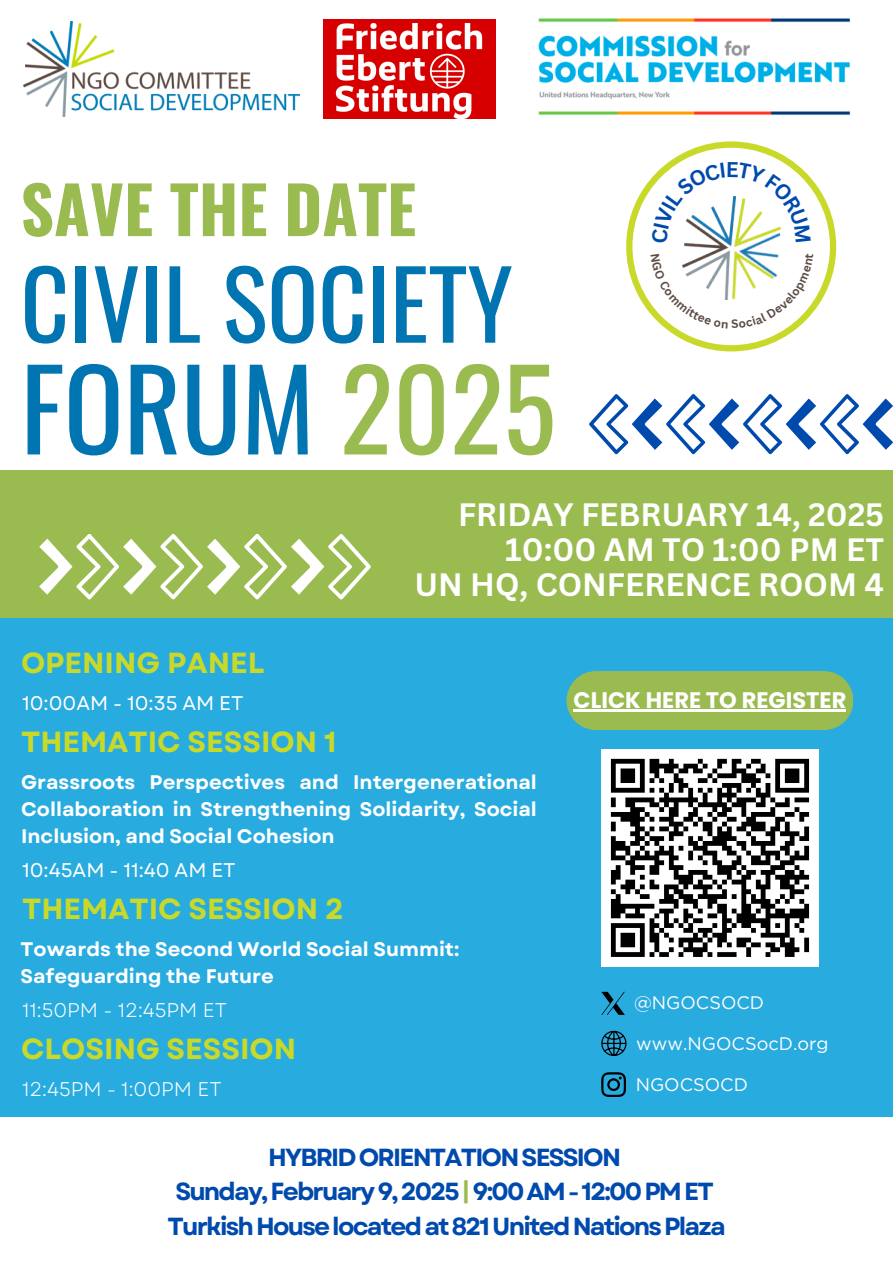
<style>
.page{position:relative;width:893px;height:1263px;background:#fff}
.page>*{position:absolute;margin:0;border:0;box-sizing:border-box;transform-origin:0 0}
.t1{font:110.77px "Oswald";color:#0075b2}
.t2{font:94.35px "Oswald";color:#0075b2}
.t3{font:700 65.03px "Oswald";color:#9abb50}
.t4{font:700 31.5px/34.9px "Canva Sans";color:#fff;text-align:right}
.t5{font:700 29.1px "Garet";color:#c8d929}
.t6{font:700 24.75px/34.3px "Garet";letter-spacing:-.075em;color:#004aad;text-align:center}
.t7{font:700 22.5px "Poppins";color:#fff}
.t8{font:19.8px "Garet";color:#fff}
.t9{font:19.8px "Garet";color:#fff}
.t10{font:700 19.65px/27.4px "Garet";color:#fff;text-align:justify}
.t11{font:18.15px "Gotham";color:#fff}
.s1{color:#9abb50}
.s2{color:rgb(255 255 255/.4)}
</style>
<div class="page">
<img style="left:538px;top:18px;width:313px;height:97px">
<img style="left:323px;top:20px;width:172px;height:99px">
<img style="left:24px;top:22px;width:276px;height:95px">
<svg style="left:589px;top:394px;width:304px;height:60px"></svg>
<div style="left:0;top:471px;width:893px;height:157px;background:#9abb50"></div>
<div style="left:0;top:618px;width:893px;height:498px;background:#28abdf"></div>
<svg style="left:39px;top:534px;width:332px;height:65px"></svg>
<div style="left:566px;top:671px;width:287px;height:59px;background:#9abb50"></div>
<hr style="left:573px;top:709px;width:273px;height:2px;background:#fff">
<div style="left:601px;top:749px;width:217px;height:217px;background:#fff"></div>
<svg style="left:610px;top:758px;width:200px;height:199px"></svg>
<svg style="left:601px;top:1031px;width:25px;height:25px"></svg>
<svg style="left:601px;top:1072px;width:25px;height:25px"></svg>
<svg style="left:601px;top:992px;width:24px;height:23px"></svg>
<svg style="left:626px;top:141px;width:210px;height:210px"></svg>
<h3 class="t3" style="left:21px;top:159px;width:397px">SAVE THE DATE</h3>
<h2 class="t2" style="left:21px;top:230px;width:494px">CIVIL SOCIETY</h2>
<h1 class="t1" style="left:21px;top:322px;width:537px">FORUM <span class="s1">2025</span></h1>
<h3 class="t5" style="left:21px;top:642px;width:245px">OPENING PANEL</h3>
<p class="t8" style="left:22px;top:689px;width:223px">10:00AM - 10:35 AM ET</p>
<h3 class="t4" style="left:414px;top:497px;width:471px">FRIDAY FEBRUARY 14, 2025<br>10:00 AM TO 1:00 PM ET<br>UN HQ, CONFERENCE ROOM 4</h3>
<p class="t7" style="left:573px;top:684px;width:274px">CLICK HERE TO REGISTER</p>
<h3 class="t5" style="left:21px;top:721px;width:317px">THEMATIC SESSION 1</h3>
<p class="t10" style="left:21px;top:768px;width:517px">Grassroots Perspectives and Intergenerational Collaboration in Strengthening Solidarity, Social Inclusion, and Social Cohesion</p>
<p class="t8" style="left:22px;top:856px;width:215px">10:45AM - 11:40 AM ET</p>
<h3 class="t5" style="left:22px;top:888px;width:323px">THEMATIC SESSION 2</h3>
<p class="t10" style="left:21px;top:935px;width:440px">Towards the Second World Social Summit:<br>Safeguarding the Future</p>
<p class="t9" style="left:22px;top:996px;width:206px">11:50PM - 12:45PM ET</p>
<h3 class="t5" style="left:21px;top:1028px;width:277px">CLOSING SESSION</h3>
<p class="t9" style="left:22px;top:1074px;width:201px">12:45PM - 1:00PM ET</p>
<p class="t11" style="left:634px;top:992px;width:131px">@NGOCSOCD</p>
<p class="t11" style="left:636px;top:1032px;width:194px">www.NGOCSocD.org</p>
<p class="t11" style="left:635px;top:1073px;width:114px">NGOCSOCD</p>
<p class="t6" style="left:167px;top:1140px;width:559px">HYBRID ORIENTATION SESSION<br>Sunday, February 9, 2025 <span class="s2">|</span>9:00 AM - 12:00 PM ET<br>Turkish House located at 821 United Nations Plaza</p>
</div>
